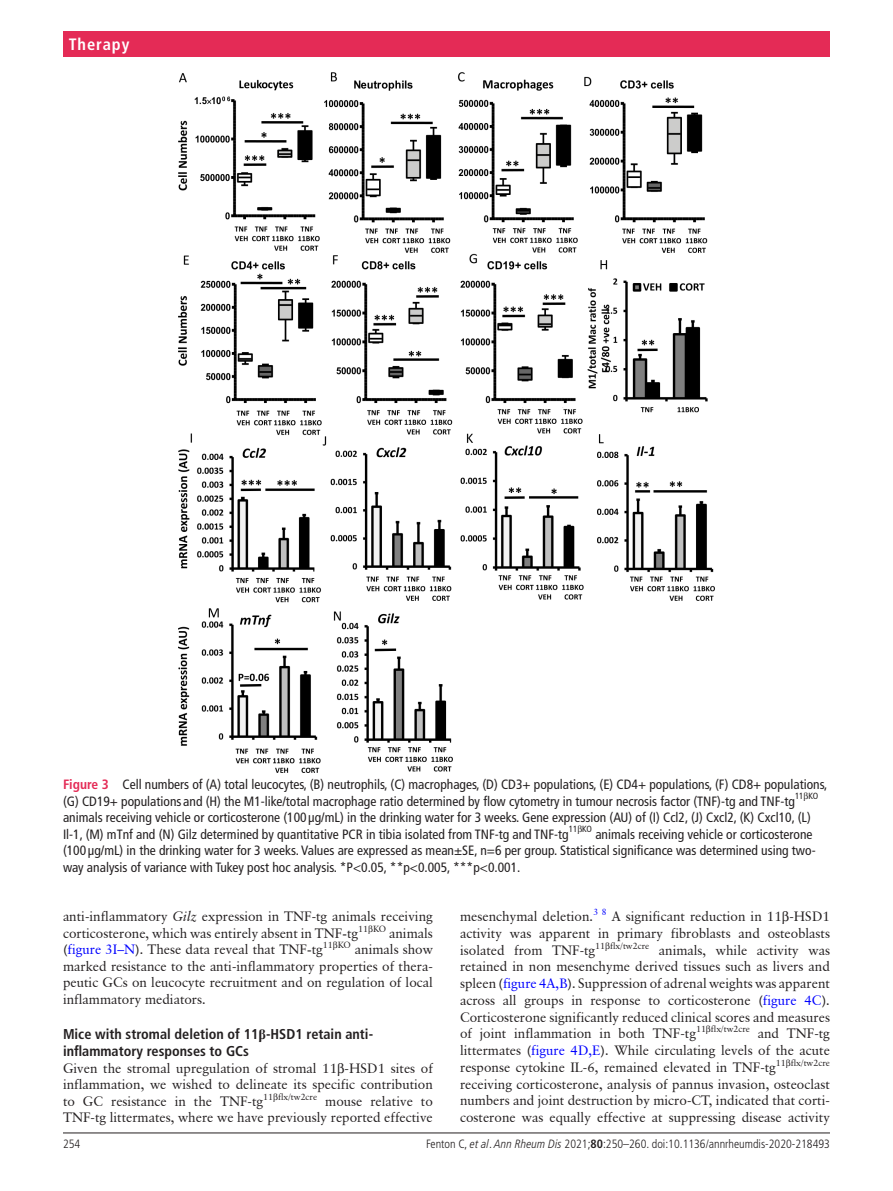
<style>
.page{position:relative;width:893px;height:1191px;background:#fff}
.page>*{position:absolute;margin:0;border:0;box-sizing:border-box;transform-origin:0 0}
.t1{font:700 condensed 16.5px "Frutiger LT Pro";letter-spacing:.055em;color:#fff}
.t2{font:700 condensed 14.25px/17.2px "Frutiger LT Pro";color:#231f20}
.t3{font:13.5px/16.8px "Classical Garamond BT";color:#231f20;text-align:justify}
.t4{font:condensed 13.5px/16.5px "Frutiger LT Pro";color:#231f20}
.t5{font:300 condensed 12px "Frutiger LT Pro";color:#231f20}
.t6{font:9px "Classical Garamond BT";color:#231f20}
.s1{font-weight:700;color:#e42b56}
.s2{font-style:italic}
.s3{font-family:"Times New Roman"}
.s4{color:#00f}
.s5{font-family:"Times New Roman";font-stretch:normal}
.s6{font-weight:700}
</style>
<div class="page">
<hr style="left:63px;top:1132px;width:767px;height:1px;background:#231f20">
<div style="left:63px;top:31px;width:767px;height:25px;background:#e42b56"></div>
<img style="left:178px;top:72px;width:537px;height:700px">
<p class="t1" style="left:69px;top:34px;width:62px">Therapy</p>
<p class="t4" style="left:63px;top:776px;width:766px"><span class="s1">Figure 3</span> Cell numbers of (A) total leucocytes, (B) neutrophils, (C) macrophages, (D) CD3+ populations, (E) CD4+ populations, (F) CD8+ populations, (G) CD19+ populations and (H) the M1-like/total macrophage ratio determined by flow cytometry in tumour necrosis factor (TNF)-tg and TNF-tg<sup>11</sup> <sup>KO </sup>animals receiving vehicle or corticosterone (100 µg/mL) in the drinking water for 3 weeks. Gene expression (AU) of (I) Ccl2, (J) Cxcl2, (K) Cxcl10, (L)<br>Il-1, (M) mTnf and (N) Gilz determined by quantitative PCR in tibia isolated from TNF-tg and TNF-tg<sup>11</sup> <sup>KO</sup> animals receiving vehicle or corticosterone (100 µg/mL) in the drinking water for 3 weeks. Values are expressed as mean±SE, n=6 per group. Statistical significance was determined using two&shy;way analysis of variance with Tukey post hoc analysis. *P&lt;0.05, **p&lt;0.005, ***p&lt;0.001.</p>
<p class="t3" style="left:63px;top:908px;width:371px">anti-inflammatory <span class="s2">Gilz</span> expression in TNF-tg animals receiving corticosterone, which was entirely absent in TNF<span class="s3">‐</span>tg<sup>11</sup> <sup>KO</sup> animals (<span class="s4">figure 3I–N</span>). These data reveal that TNF<span class="s3">‐</span>tg<sup>11</sup> <sup>KO</sup> animals show marked resistance to the anti-inflammatory properties of thera&shy;peutic GCs on leucocyte recruitment and on regulation of local inflammatory mediators.</p>
<p class="t2" style="left:63px;top:1025px;width:312px">Mice with stromal deletion of 11<span class="s5">β</span>-HSD1 retain anti&shy;inflammatory responses to GCs</p>
<p class="t3" style="left:63px;top:1059px;width:371px">Given the stromal upregulation of stromal 11 -HSD1 sites of inflammation, we wished to delineate its specific contribution to GC resistance in the TNF-tg<sup>11</sup> <sup>flx/tw2cre</sup></p>
<p class="t3" style="left:63px;top:1092px;width:371px;text-align:right">mouse relative to<br>TNF-tg littermates, where we have previously reported effective</p>
<p class="t3" style="left:460px;top:908px;width:371px">mesenchymal deletion.<sup>3</sup> <sup>8</sup> A significant reduction in 11 -HSD1 activity was apparent in primary fibroblasts and osteoblasts isolated from TNF-tg<sup>11</sup> <sup>flx/tw2cre</sup> animals, while activity was retained in non mesenchyme derived tissues such as livers and spleen (<span class="s4">figure 4A,B</span>). Suppression of adrenal weights was apparent across all groups in response to corticosterone (<span class="s4">figure 4C</span>).<br>Corticosterone significantly reduced clinical scores and measures of joint inflammation in both TNF-tg</p>
<p class="t6" style="left:696px;top:1023px;width:56px">11 flx/tw2cre</p>
<p class="t3" style="left:460px;top:1025px;width:371px;text-indent:298px">and TNF-tg littermates (<span class="s4">figure 4D,E</span>). While circulating levels of the acute response cytokine IL-6, remained elevated in TNF-tg</p>
<p class="t6" style="left:776px;top:1057px;width:56px">11 flx/tw2cre</p>
<p class="t3" style="left:460px;top:1075px;width:371px">receiving corticosterone, analysis of pannus invasion, osteoclast numbers and joint destruction by micro-CT, indicated that corti&shy;costerone was equally effective at suppressing disease activity</p>
<p class="t5" style="left:63px;top:1136px;width:19px">254</p>
<p class="t5" style="left:426px;top:1136px;width:405px">Fenton C, <span class="s2">et al</span>. <span class="s2">Ann Rheum Dis</span> 2021;<span class="s6">80</span>:250–260. doi:10.1136/annrheumdis-2020-218493</p>
</div>
